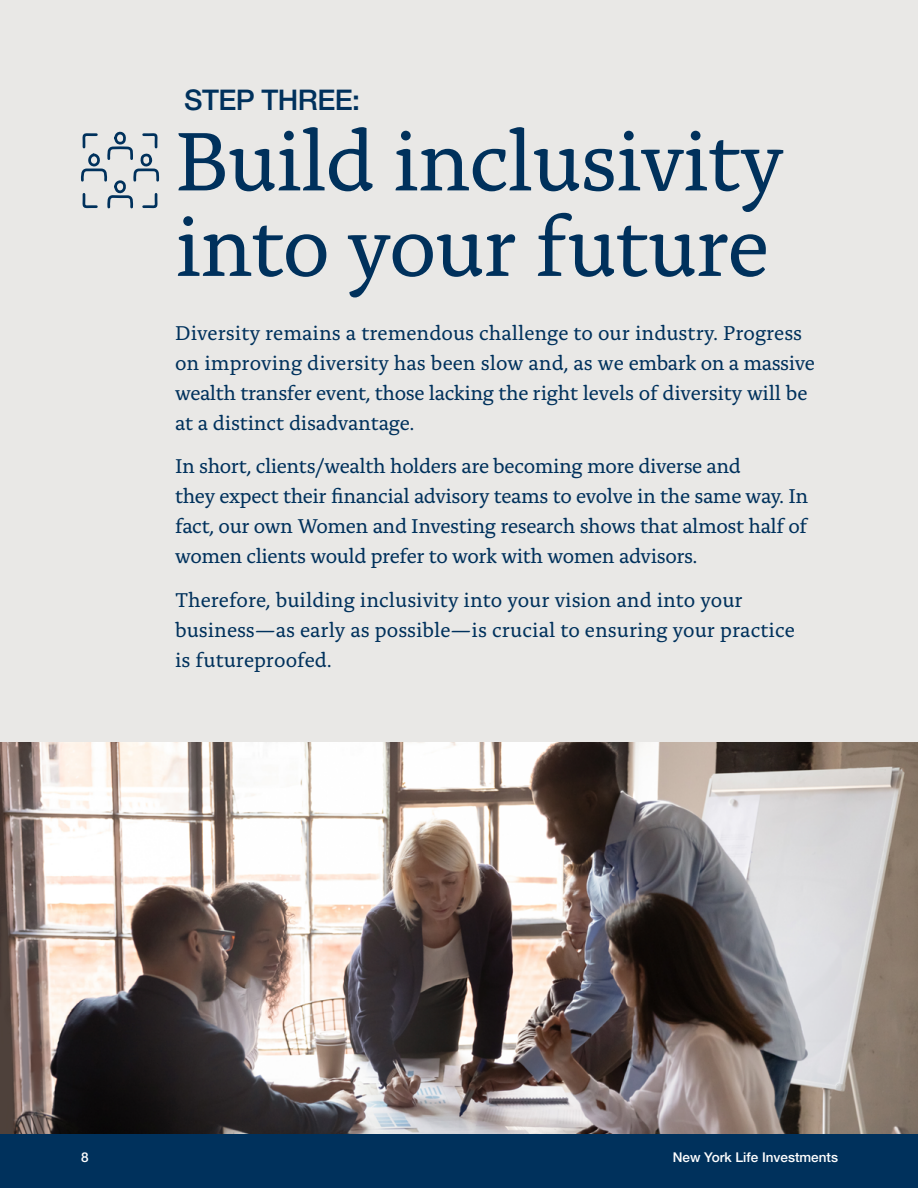
<style>
.page{position:relative;width:918px;height:1188px;background:#fff}
.page>*{position:absolute;margin:0;border:0;box-sizing:border-box;transform-origin:0 0}
.t1{font:87px/85.5px "Alda Pro";letter-spacing:-.02em;color:#00315c}
.t2{font:500 28.5px "Helvetica Neue LT Std";letter-spacing:-.02em;color:#00315c}
.t3{font:21px/30px "Alda Pro";letter-spacing:-.015em;color:#00315c}
.t4{font:500 13.5px "Helvetica Neue LT Std";color:#fff}
</style>
<div class="page">
<div style="left:0;top:1134px;width:918px;height:54px;background:#00315c"></div>
<div style="left:0;top:0;width:918px;height:1134px;background:#e9e8e6"></div>
<img style="left:0;top:742px;width:918px;height:392px">
<svg style="left:81px;top:131px;width:79px;height:78px"></svg>
<p class="t2" style="left:184px;top:82px;width:177px">STEP THREE:</p>
<p class="t1" style="left:175px;top:112px;width:610px">Build inclusivity into your future</p>
<p class="t3" style="left:175px;top:316px;width:641px">Diversity remains a tremendous challenge to our industry. Progress on improving diversity has been slow and, as we embark on a massive wealth transfer event, those lacking the right levels of diversity will be at a distinct disadvantage.</p>
<p class="t3" style="left:175px;top:450px;width:635px">In short, clients/wealth holders are becoming more diverse and<br>they expect their financial advisory teams to evolve in the same way. In fact, our own Women and Investing research shows that almost half of women clients would prefer to work with women advisors.</p>
<p class="t3" style="left:175px;top:583px;width:621px">Therefore, building inclusivity into your vision and into your business—as early as possible—is crucial to ensuring your practice is futureproofed.</p>
<p class="t4" style="left:81px;top:1149px;width:9px">8</p>
<p class="t4" style="left:673px;top:1149px;width:167px">New York Life Investments</p>
</div>
